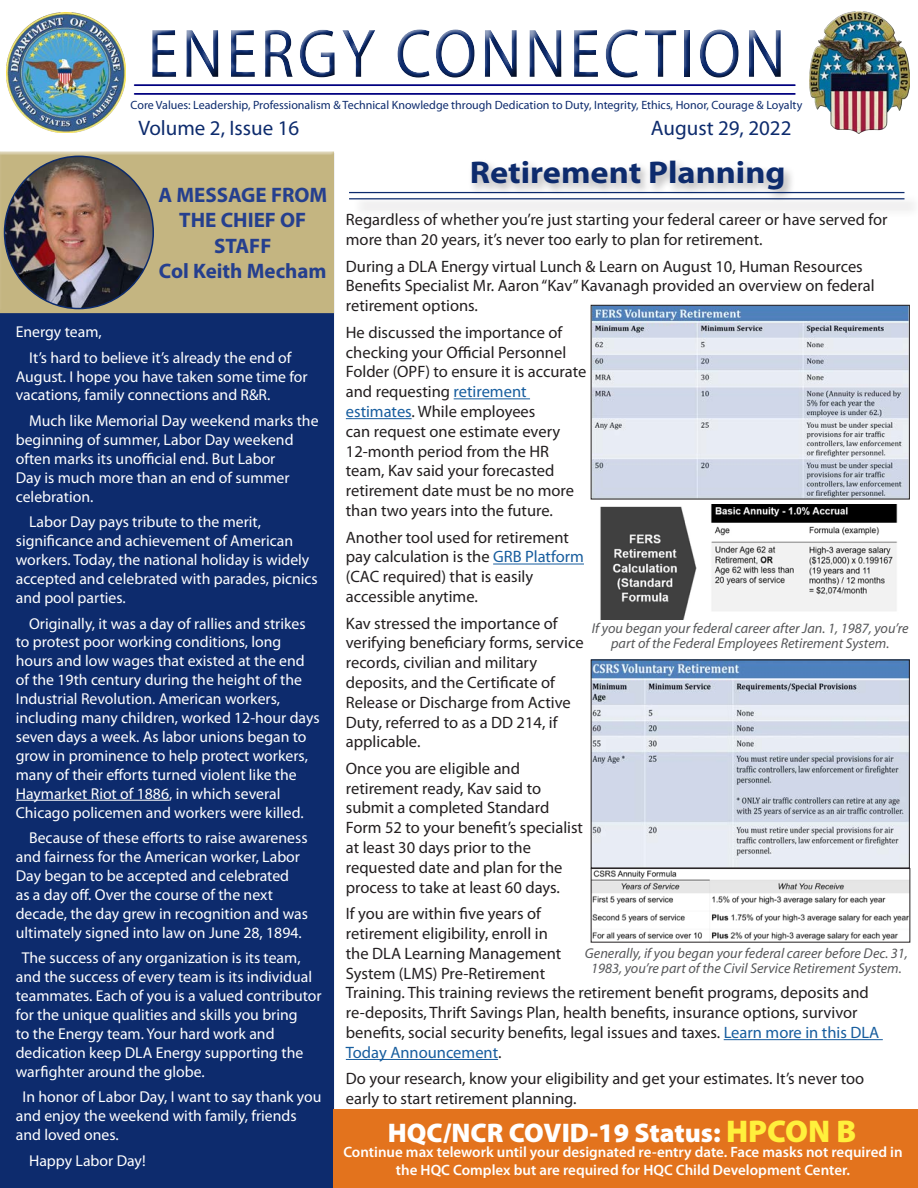
<style>
.page{position:relative;width:918px;height:1188px;background:#fff}
.page>*{position:absolute;margin:0;border:0;box-sizing:border-box;transform-origin:0 0}
.t1{font:69.3px "Myriad Pro";letter-spacing:.05em;color:#0d2b6d;scale:.91 1}
.t2{font:700 31.5px "Myriad Pro";color:#0d2b6d;scale:1.09 1}
.t3{font:900 27px "Myriad Pro";color:#fff}
.t4{font:700 21px/25.2px "Myriad Pro";color:#253f8e;text-align:center}
.t5{font:21px "Myriad Pro";color:#0d2b6d}
.t6{font:16.5px/19.8px "Myriad Pro";color:#231f20}
.t7{font:15.75px/18.9px "Myriad Pro";color:#fff}
.t8{font:600 15px/18px "Myriad Pro";color:#fff;text-align:center}
.t9{font:italic 14.25px/15px "Myriad Pro";color:#57585a;text-align:center}
.t10{font:12px "Myriad Pro";color:#0d2b6d}
.s1{color:#175d9e}
.s2{font-size:31.5px;color:#fff03c}
</style>
<div class="page">
<hr style="left:454px;top:398px;width:76px;height:1px;background:#175d9e">
<hr style="left:346px;top:418px;width:66px;height:1px;background:#175d9e">
<hr style="left:493px;top:564px;width:91px;height:1px;background:#175d9e">
<hr style="left:724px;top:1039px;width:159px;height:1px;background:#175d9e">
<hr style="left:346px;top:1059px;width:152px;height:1px;background:#175d9e">
<div style="left:468px;top:157px;width:328px;height:46px;background:#231f20;opacity:.35"></div>
<div style="left:352px;top:194px;width:566px;height:24px;background:#f5f5f5"></div>
<hr style="left:349px;top:192px;width:555px;height:1px;background:#0d2b6d">
<hr style="left:349px;top:198px;width:555px;height:1px;background:#0d2b6d">
<img style="left:593px;top:307px;width:315px;height:190px">
<div style="left:591px;top:305px;width:319px;height:194px;border:1px solid #231f20"></div>
<img style="left:593px;top:662px;width:315px;height:279px">
<div style="left:591px;top:868px;width:319px;height:75px;border:1px solid #231f20"></div>
<img style="left:600px;top:504px;width:298px;height:115px">
<div style="left:143px;top:23px;width:649px;height:65px;background:#231f20;opacity:.75"></div>
<img style="left:6px;top:13px;width:120px;height:120px">
<img style="left:809px;top:12px;width:100px;height:122px">
<hr style="left:135px;top:84px;width:660px;height:2px;background:#000080">
<hr style="left:135px;top:93px;width:660px;height:2px;background:#000080">
<div style="left:0;top:313px;width:334px;height:875px;background:#0d2b6d"></div>
<hr style="left:16px;top:800px;width:153px;height:1px;background:#fff">
<div style="left:0;top:148px;width:337px;height:164px;background:#fff;opacity:.75"></div>
<img style="left:5px;top:156px;width:148px;height:153px">
<div style="left:333px;top:1110px;width:585px;height:78px;background:#e3731d"></div>
<h1 class="t1" style="left:147px;top:11px;width:703px">ENERGY CONNECTION</h1>
<p class="t10" style="left:131px;top:97px;width:673px">Core Values: Leadership, Professionalism &amp; Technical Knowledge through Dedication to Duty, Integrity, Ethics, Honor, Courage &amp; Loyalty</p>
<p class="t5" style="left:138px;top:115px;width:162px">Volume 2, Issue 16</p>
<p class="t5" style="left:651px;top:115px;width:142px">August 29, 2022</p>
<p class="t4" style="left:158px;top:182px;width:170px">A MESSAGE FROM<br>THE CHIEF OF<br>STAFF</p>
<p class="t4" style="left:159px;top:257px;width:169px">Col Keith Mecham</p>
<p class="t7" style="left:16px;top:322px;width:87px">Energy team,</p>
<p class="t7" style="left:16px;top:348px;width:293px;text-indent:13px">It’s hard to believe it’s already the end of<br>August. I hope you have taken some time for vacations, family connections and R&amp;R.</p>
<p class="t7" style="left:16px;top:411px;width:304px;text-indent:13px">Much like Memorial Day weekend marks the beginning of summer, Labor Day weekend often marks its unofficial end. But Labor<br>Day is much more than an end of summer celebration.</p>
<p class="t7" style="left:16px;top:512px;width:304px;text-indent:13px">Labor Day pays tribute to the merit, significance and achievement of American workers. Today, the national holiday is widely accepted and celebrated with parades, picnics and pool parties.</p>
<p class="t7" style="left:16px;top:614px;width:305px;text-indent:13px">Originally, it was a day of rallies and strikes to protest poor working conditions, long hours and low wages that existed at the end of the 19th century during the height of the Industrial Revolution. American workers, including many children, worked 12-hour days seven days a week. As labor unions began to grow in prominence to help protect workers, many of their efforts turned violent like the Haymarket Riot of 1886, in which several Chicago policemen and workers were killed.</p>
<p class="t7" style="left:16px;top:828px;width:294px;text-indent:13px">Because of these efforts to raise awareness and fairness for the American worker, Labor Day began to be accepted and celebrated<br>as a day off. Over the course of the next decade, the day grew in recognition and was ultimately signed into law on June 28, 1894.</p>
<p class="t7" style="left:16px;top:948px;width:307px;text-indent:6px">The success of any organization is its team, and the success of every team is its individual teammates. Each of you is a valued contributor for the unique qualities and skills you bring<br>to the Energy team. Your hard work and dedication keep DLA Energy supporting the warfighter around the globe.</p>
<p class="t7" style="left:16px;top:1087px;width:307px;text-indent:7px">In honor of Labor Day, I want to say thank you and enjoy the weekend with family, friends and loved ones.</p>
<p class="t7" style="left:29px;top:1151px;width:118px">Happy Labor Day!</p>
<p class="t2" style="left:470px;top:152px;width:291px">Retirement Planning</p>
<p class="t6" style="left:346px;top:210px;width:543px">Regardless of whether you’re just starting your federal career or have served for more than 20 years, it’s never too early to plan for retirement.</p>
<p class="t6" style="left:346px;top:256px;width:530px">During a DLA Energy virtual Lunch &amp; Learn on August 10, Human Resources<br>Benefits Specialist Mr. Aaron “Kav” Kavanagh provided an overview on federal retirement options.</p>
<p class="t6" style="left:346px;top:322px;width:242px">He discussed the importance of checking your Official Personnel<br>Folder (OPF) to ensure it is accurate and requesting <span class="s1">retirement estimates</span>. While employees<br>can request one estimate every<br>12-month period from the HR team, Kav said your forecasted retirement date must be no more than two years into the future.</p>
<p class="t6" style="left:346px;top:527px;width:240px">Another tool used for retirement pay calculation is the <span class="s1">GRB Platform </span>(CAC required) that is easily accessible anytime.</p>
<p class="t6" style="left:346px;top:613px;width:239px">Kav stressed the importance of verifying beneficiary forms, service records, civilian and military deposits, and the Certificate of<br>Release or Discharge from Active<br>Duty, referred to as a DD 214, if applicable.</p>
<p class="t6" style="left:346px;top:758px;width:239px">Once you are eligible and retirement ready, Kav said to submit a completed Standard<br>Form 52 to your benefit’s specialist at least 30 days prior to the requested date and plan for the process to take at least 60 days.</p>
<p class="t6" style="left:346px;top:904px;width:535px">If you are within five years of<br>retirement eligibility, enroll in<br>the DLA Learning Management<br>System (LMS) Pre-Retirement<br>Training. This training reviews the retirement benefit programs, deposits and re-deposits, Thrift Savings Plan, health benefits, insurance options, survivor benefits, social security benefits, legal issues and taxes. <span class="s1">Learn more in this DLA Today Announcement</span>.</p>
<p class="t6" style="left:346px;top:1069px;width:520px">Do your research, know your eligibility and get your estimates. It’s never too early to start retirement planning.</p>
<p class="t9" style="left:592px;top:620px;width:318px">If you began your federal career after Jan. 1, 1987, you’re part of the Federal Employees Retirement System.</p>
<p class="t9" style="left:585px;top:945px;width:325px">Generally, if you began your federal career before Dec. 31,<br>1983, you’re part of the Civil Service Retirement System.</p>
<p class="t3" style="left:388px;top:1115px;width:470px">HQC/NCR COVID-19 Status: <span class="s2">HPCON B</span></p>
<p class="t8" style="left:343px;top:1143px;width:561px">Continue max telework until your designated re-entry date. Face masks not required in the HQC Complex but are required for HQC Child Development Center.</p>
</div>
